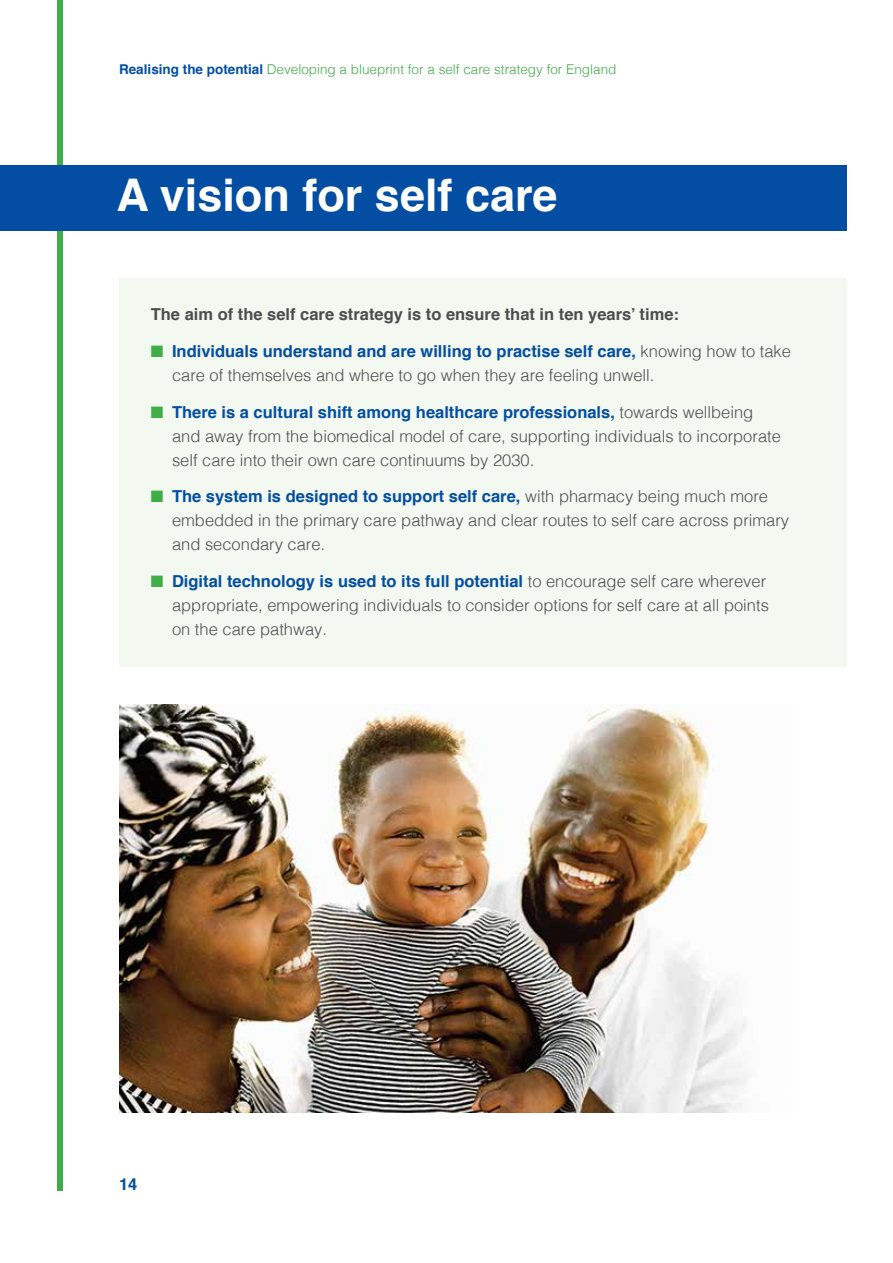
<style>
.page{position:relative;width:893px;height:1263px;background:#fff}
.page>*{position:absolute;margin:0;border:0;box-sizing:border-box;transform-origin:0 0}
.t1{font:700 45px "Helvetica";color:#fff}
.t2{font:300 16.5px/24px "Helvetica";color:#4d4d4f}
.t3{font:700 16.5px "Helvetica";color:#4d4d4f}
.t4{font:700 16.5px "Helvetica";color:#034ea2}
.t5{font:300 13.5px "Helvetica";color:#41ad49}
.s1{font-weight:700;color:#034ea2}
.s2{color:#41ad49}
</style>
<div class="page">
<div style="left:57px;top:0;width:6px;height:1191px;background:#41ad49"></div>
<div style="left:119px;top:278px;width:727px;height:388px;background:#f3f8f1"></div>
<div style="left:0;top:165px;width:846px;height:65px;background:#034ea2"></div>
<img style="left:119px;top:704px;width:628px;height:408px">
<p class="t5" style="left:119px;top:58px;width:499px"><span class="s1">Realising the potential</span> Developing a blueprint for a self care strategy for England</p>
<h1 class="t1" style="left:117px;top:159px;width:443px">A vision for self care</h1>
<p class="t3" style="left:151px;top:301px;width:530px">The aim of the self care strategy is to ensure that in ten years’ time:</p>
<p class="t2" style="left:172px;top:338px;width:620px;text-indent:-21px"><span class="s2">■</span> <span class="s1">Individuals understand and are willing to practise self care,</span> knowing how to take care of themselves and where to go when they are feeling unwell.</p>
<p class="t2" style="left:172px;top:398px;width:610px;text-indent:-21px"><span class="s2">■</span> <span class="s1">There is a cultural shift among healthcare professionals,</span> towards wellbeing and away from the biomedical model of care, supporting individuals to incorporate self care into their own care continuums by 2030.</p>
<p class="t2" style="left:172px;top:483px;width:619px;text-indent:-21px"><span class="s2">■</span> <span class="s1">The system is designed to support self care,</span> with pharmacy being much more embedded in the primary care pathway and clear routes to self care across primary and secondary care.</p>
<p class="t2" style="left:172px;top:568px;width:598px;text-indent:-21px"><span class="s2">■</span> <span class="s1">Digital technology is used to its full potential</span> to encourage self care wherever appropriate, empowering individuals to consider options for self care at all points on the care pathway.</p>
<p class="t4" style="left:119px;top:1171px;width:20px">14</p>
</div>
